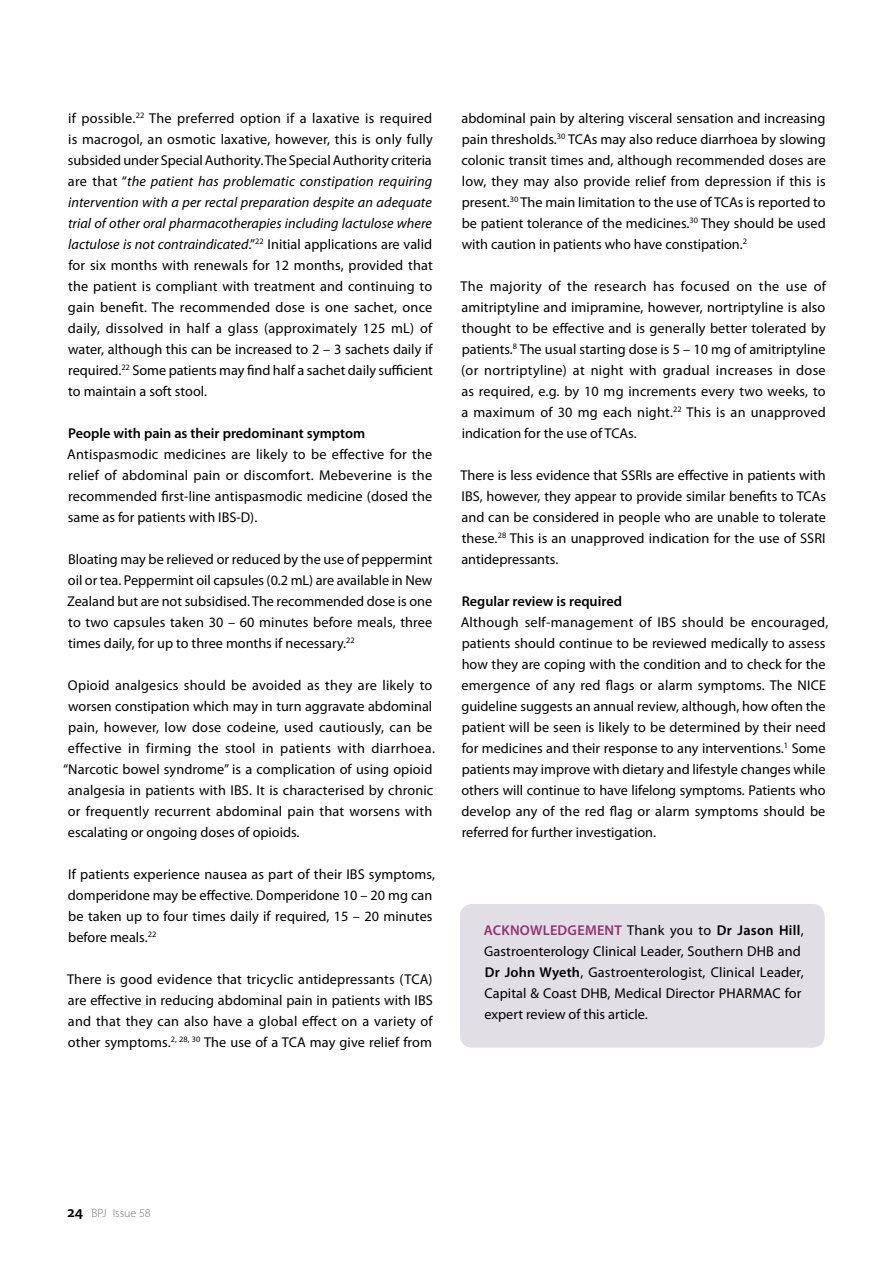
<style>
.page{position:relative;width:893px;height:1263px;background:#fff}
.page>*{position:absolute;margin:0;border:0;box-sizing:border-box;transform-origin:0 0}
.t1{font:14.25px/21px "Myriad Pro";letter-spacing:.005em;color:#000;text-align:justify}
.t2{font:600 14.25px "Myriad Pro";color:#000}
.t3{font:14.25px "Myriad Pro";letter-spacing:.025em;color:#000}
.t4{font:300 12px "Myriad Pro";color:#707173}
.s1{font-style:italic}
.s2{font-weight:600;color:#913272}
.s3{font-weight:600}
.s4{font-weight:600;font-size:15.75px;color:#000}
</style>
<div class="page">
<div style="left:460px;top:904px;width:365px;height:144px;background:#e1dee5;border-radius:12px"></div>
<p class="t1" style="left:68px;top:107px;width:366px">if possible.<sup>22</sup> The preferred option if a laxative is required is macrogol, an osmotic laxative, however, this is only fully subsided under Special Authority. The Special Authority criteria are that “<span class="s1">the patient has problematic constipation requiring intervention with a per rectal preparation despite an adequate trial of other oral pharmacotherapies including lactulose where lactulose is not contraindicated</span>.”<sup>22</sup> Initial applications are valid for six months with renewals for 12 months, provided that the patient is compliant with treatment and continuing to gain benefit. The recommended dose is one sachet, once daily, dissolved in half a glass (approximately 125 mL) of water, although this can be increased to 2 – 3 sachets daily if required.<sup>22</sup> Some patients may find half a sachet daily sufficient to maintain a soft stool.</p>
<p class="t2" style="left:68px;top:424px;width:298px">People with pain as their predominant symptom</p>
<p class="t1" style="left:67px;top:444px;width:367px">Antispasmodic medicines are likely to be effective for the relief of abdominal pain or discomfort. Mebeverine is the recommended first-line antispasmodic medicine (dosed the same as for patients with IBS-D).</p>
<p class="t1" style="left:67px;top:549px;width:367px">Bloating may be relieved or reduced by the use of peppermint oil or tea. Peppermint oil capsules (0.2 mL) are available in New Zealand but are not subsidised. The recommended dose is one to two capsules taken 30 – 60 minutes before meals, three times daily, for up to three months if necessary.<sup>22</sup></p>
<p class="t1" style="left:68px;top:674px;width:366px">Opioid analgesics should be avoided as they are likely to</p>
<p class="t1" style="left:68px;top:695px;width:366px">worsen constipation which may in turn aggravate abdominal</p>
<p class="t1" style="left:68px;top:717px;width:365px">pain, however, low dose codeine, used cautiously, can be</p>
<p class="t3" style="left:68px;top:739px;width:368px">effective in firming the stool in patients with diarrhoea.</p>
<p class="t1" style="left:63px;top:759px;width:371px">“Narcotic bowel syndrome” is a complication of using opioid</p>
<p class="t1" style="left:68px;top:780px;width:367px">analgesia in patients with IBS. It is characterised by chronic</p>
<p class="t1" style="left:68px;top:801px;width:366px">or frequently recurrent abdominal pain that worsens with</p>
<p class="t1" style="left:68px;top:822px;width:233px">escalating or ongoing doses of opioids.</p>
<p class="t1" style="left:68px;top:864px;width:369px;text-align:left">If patients experience nausea as part of their IBS symptoms, domperidone may be effective. Domperidone 10 – 20 mg can be taken up to four times daily if required, 15 – 20 minutes before meals.<sup>22</sup></p>
<p class="t1" style="left:67px;top:968px;width:367px">There is good evidence that tricyclic antidepressants (TCA) are effective in reducing abdominal pain in patients with IBS and that they can also have a global effect on a variety of other symptoms.<sup>2,</sup> <sup>28,</sup> <sup>30</sup> The use of a TCA may give relief from</p>
<p class="t1" style="left:461px;top:108px;width:366px">abdominal pain by altering visceral sensation and increasing pain thresholds.<sup>30</sup> TCAs may also reduce diarrhoea by slowing colonic transit times and, although recommended doses are low, they may also provide relief from depression if this is present.<sup>30</sup> The main limitation to the use of TCAs is reported to be patient tolerance of the medicines.<sup>30</sup> They should be used with caution in patients who have constipation.<sup>2</sup></p>
<p class="t1" style="left:461px;top:275px;width:367px">The majority of the research has focused on the use of amitriptyline and imipramine, however, nortriptyline is also thought to be effective and is generally better tolerated by patients.<sup>8</sup> The usual starting dose is 5 – 10 mg of amitriptyline (or nortriptyline) at night with gradual increases in dose as required, e.g. by 10 mg increments every two weeks, to a maximum of 30 mg each night.<sup>22</sup> This is an unapproved indication for the use of TCAs.</p>
<p class="t1" style="left:461px;top:464px;width:367px">There is less evidence that SSRIs are effective in patients with IBS, however, they appear to provide similar benefits to TCAs and can be considered in people who are unable to tolerate these.<sup>28</sup> This is an unapproved indication for the use of SSRI antidepressants.</p>
<p class="t2" style="left:462px;top:592px;width:162px">Regular review is required</p>
<p class="t1" style="left:461px;top:612px;width:369px;text-align:left">Although self-management of IBS should be encouraged, patients should continue to be reviewed medically to assess how they are coping with the condition and to check for the emergence of any red flags or alarm symptoms. The NICE guideline suggests an annual review, although, how often the patient will be seen is likely to be determined by their need for medicines and their response to any interventions.<sup>1</sup> Some patients may improve with dietary and lifestyle changes while others will continue to have lifelong symptoms. Patients who develop any of the red flag or alarm symptoms should be referred for further investigation.</p>
<p class="t1" style="left:484px;top:920px;width:321px;text-align:left"><span class="s2">ACKNOWLEDGEMENT</span> Thank you to <span class="s3">Dr Jason Hill</span>, Gastroenterology Clinical Leader, Southern DHB and <span class="s3">Dr John Wyeth</span>, Gastroenterologist, Clinical Leader, Capital &amp; Coast DHB, Medical Director PHARMAC for expert review of this article.</p>
<p class="t4" style="left:68px;top:1206px;width:85px"><span class="s4">24</span> BPJ Issue 58</p>
</div>
